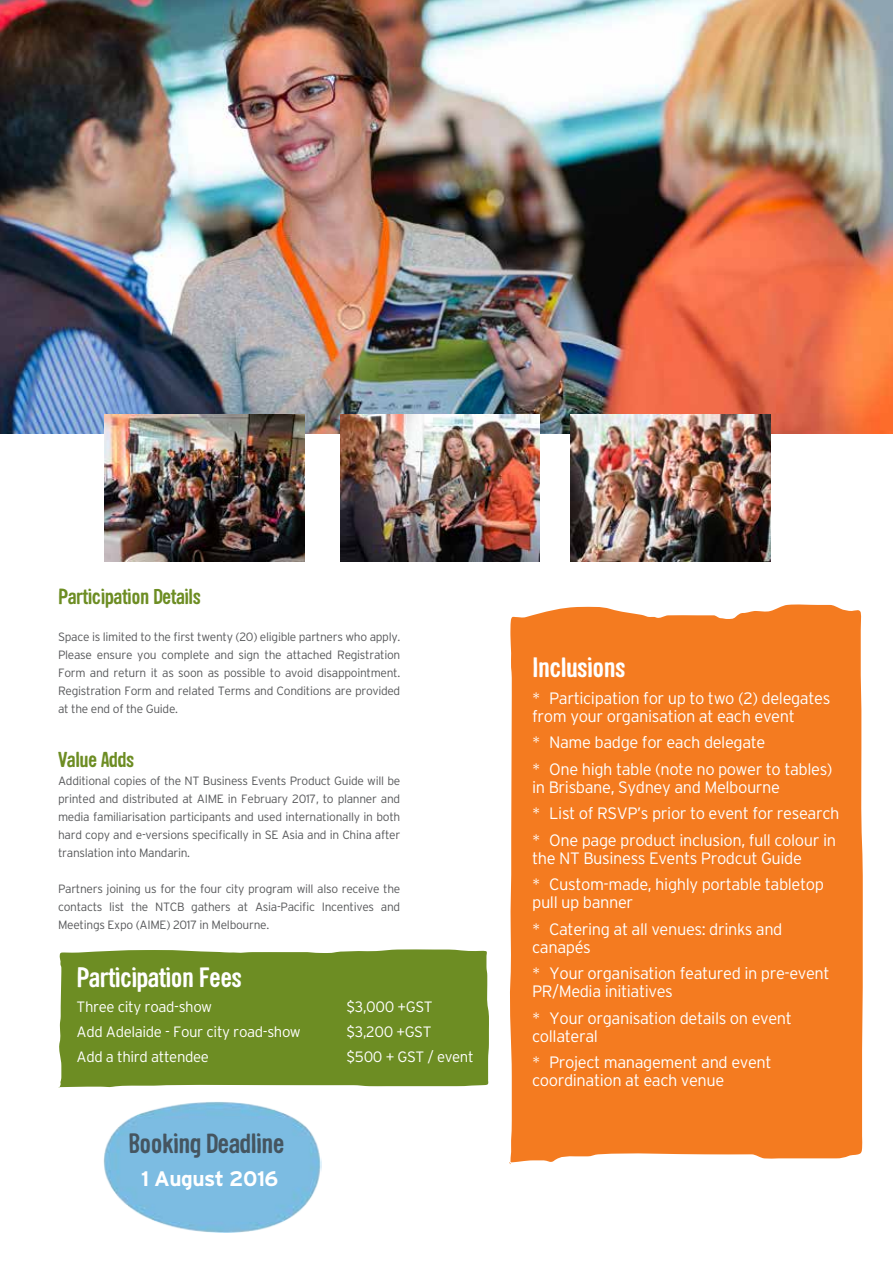
<style>
.page{position:relative;width:893px;height:1263px;background:#fff}
.page>*{position:absolute;margin:0;border:0;box-sizing:border-box;transform-origin:0 0}
.t1{font:700 27px "Sini";letter-spacing:-.025em;color:#fff}
.t2{font:700 27px "Sini";letter-spacing:-.025em;color:#455560}
.t3{font:700 21px "Sini";letter-spacing:-.025em;color:#6d8d23}
.t4{font:700 21px "Interstate";letter-spacing:-.025em;color:#fff}
.t5{font:300 16.5px/26.5px "Interstate";letter-spacing:-.025em;color:#fff}
.t6{font:300 15px "Interstate";letter-spacing:-.025em;color:#fff}
.t7{font:300 12px/18px "Interstate";letter-spacing:-.025em;color:#58595b;text-align:justify}
</style>
<div class="page">
<img style="left:0;top:0;width:893px;height:434px">
<img style="left:104px;top:415px;width:200px;height:146px">
<img style="left:340px;top:415px;width:200px;height:146px">
<img style="left:571px;top:415px;width:199px;height:146px">
<div style="left:509px;top:604px;width:354px;height:560px;background:#f47b20"></div>
<div style="left:58px;top:949px;width:431px;height:139px;background:#6d8d23"></div>
<img style="left:103px;top:1102px;width:218px;height:130px">
<h2 class="t3" style="left:58px;top:584px;width:144px">Participation Details</h2>
<p class="t7" style="left:58px;top:627px;width:344px">Space is limited to the first twenty (20) eligible partners who apply.<br>Please ensure you complete and sign the attached Registration Form and return it as soon as possible to avoid disappointment.<br>Registration Form and related Terms and Conditions are provided at the end of the Guide.</p>
<h2 class="t3" style="left:58px;top:746px;width:78px">Value Adds</h2>
<p class="t7" style="left:58px;top:771px;width:344px">Additional copies of the NT Business Events Product Guide will be printed and distributed at AIME in February 2017, to planner and media familiarisation participants and used internationally in both hard copy and e-versions specifically in SE Asia and in China after translation into Mandarin.</p>
<p class="t7" style="left:58px;top:879px;width:344px">Partners joining us for the four city program will also receive the contacts list the NTCB gathers at Asia-Pacific Incentives and Meetings Expo (AIME) 2017 in Melbourne.</p>
<h1 class="t1" style="left:77px;top:960px;width:167px">Participation Fees</h1>
<p class="t6" style="left:77px;top:998px;width:137px">Three city road-show</p>
<p class="t6" style="left:347px;top:998px;width:88px">$3,000 +GST</p>
<p class="t6" style="left:77px;top:1023px;width:226px">Add Adelaide - Four city road-show</p>
<p class="t6" style="left:347px;top:1023px;width:86px">$3,200 +GST</p>
<p class="t6" style="left:77px;top:1048px;width:134px">Add a third attendee</p>
<p class="t6" style="left:347px;top:1048px;width:129px">$500 + GST / event</p>
<h1 class="t2" style="left:129px;top:1126px;width:158px">Booking Deadline</h1>
<h2 class="t4" style="left:141px;top:1167px;width:139px">1 August 2016</h2>
<h1 class="t1" style="left:532px;top:651px;width:95px">Inclusions</h1>
<h3 class="t5" style="left:532px;top:689px;width:300px;line-height:18px">* Participation for up to two (2) delegates from your organisation at each event</h3>
<h3 class="t5" style="left:532px;top:729px;width:302px">* Name badge for each delegate<br>* One high table (note no power to tables)</h3>
<h3 class="t5" style="left:532px;top:774px;width:309px">in Brisbane, Sydney and Melbourne<br>* List of RSVP’s prior to event for research * One page product inclusion, full colour in</h3>
<h3 class="t5" style="left:532px;top:845px;width:293px">the NT Business Events Prodcut Guide<br>* Custom-made, highly portable tabletop</h3>
<h3 class="t5" style="left:532px;top:889px;width:252px">pull up banner<br>* Catering at all venues: drinks and</h3>
<h3 class="t5" style="left:532px;top:934px;width:299px">canapés<br>* Your organisation featured in pre-event</h3>
<h3 class="t5" style="left:532px;top:978px;width:261px">PR/Media initiatives<br>* Your organisation details on event</h3>
<h3 class="t5" style="left:532px;top:1023px;width:241px">collateral<br>* Project management and event</h3>
<h3 class="t5" style="left:532px;top:1067px;width:194px">coordination at each venue</h3>
</div>
